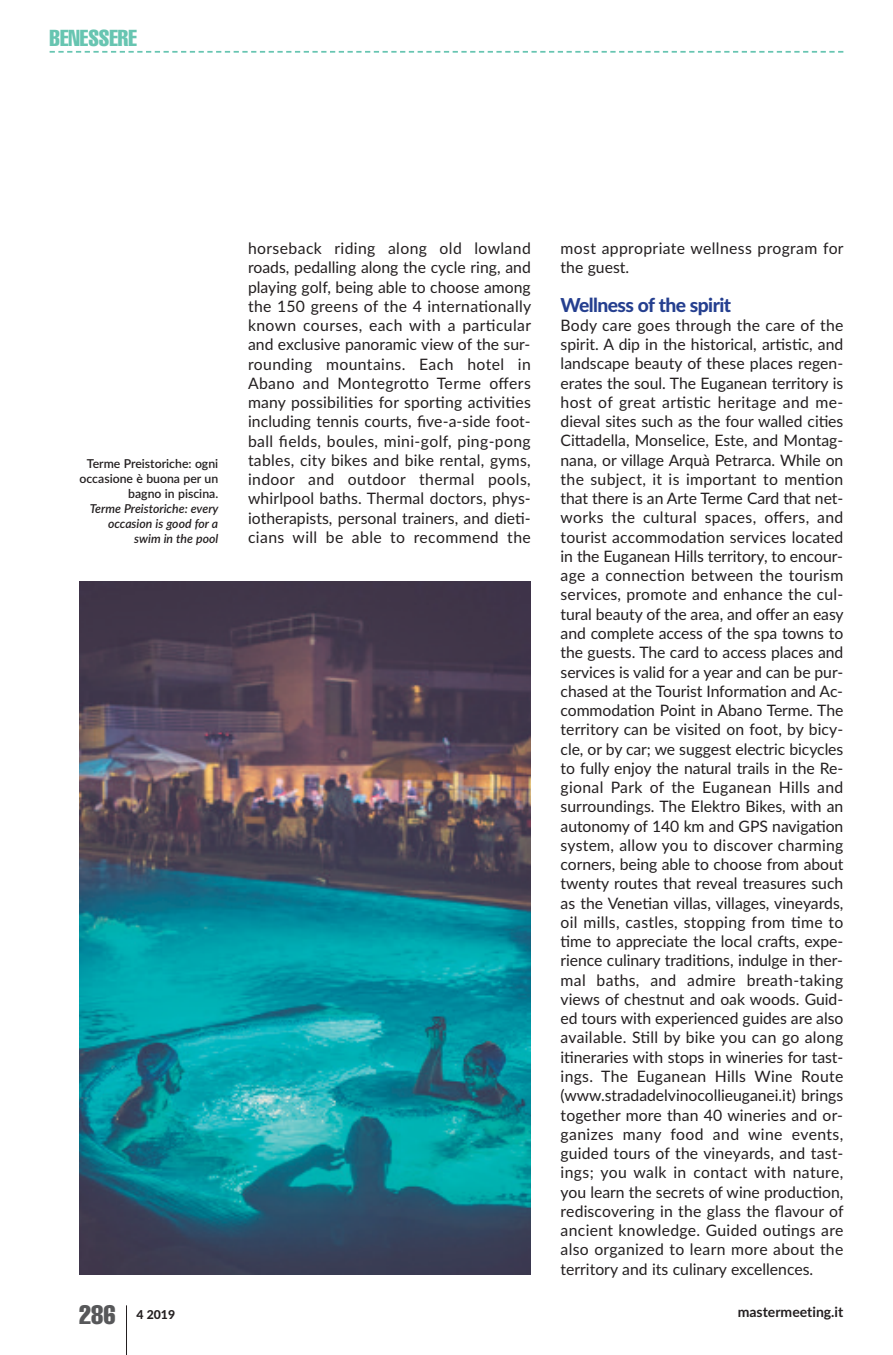
<style>
.page{position:relative;width:893px;height:1355px;background:#fff}
.page>*{position:absolute;margin:0;border:0;box-sizing:border-box;transform-origin:0 0}
.t1{font:extra-condensed 26.25px "Helvetica";color:#57585a}
.t2{font:extra-condensed 22.75px "Helvetica";color:#67c5b1}
.t3{font:800 19.25px "Lato";letter-spacing:-.03em;color:#253f8f}
.t4{font:15.75px/19.2px "Lato";letter-spacing:.005em;color:#231f20;text-align:justify}
.t5{font:15.75px/19.2px "Lato";letter-spacing:.025em;color:#231f20}
.t6{font:700 14px "Lato";color:#231f20}
.t7{font:600 12.25px/14.9px "Lato";color:#231f20;text-align:right}
.t8{font:italic 600 12.25px/14.9px "Lato";color:#231f20;text-align:right}
.t9{font:800 12.25px "Lato";color:#231f20}
</style>
<div class="page">
<hr style="left:126px;top:1305px;width:1px;height:49px;background:#231f20">
<svg style="left:50px;top:51px;width:793px;height:2px"></svg>
<img style="left:79px;top:581px;width:452px;height:693px">
<h2 class="t2" style="left:50px;top:30px;width:89px">BENESSERE</h2>
<p class="t7" style="left:80px;top:456px;width:140px">Terme Preistoriche: ogni occasione è buona per un bagno in piscina.</p>
<p class="t8" style="left:90px;top:501px;width:130px">Terme Preistoriche: every occasion is good for a swim in the pool</p>
<p class="t4" style="left:248px;top:239px;width:285px">horseback riding along old lowland roads, pedalling along the cycle ring, and playing golf, being able to choose among the 150 greens of the 4 internationally known courses, each with a particular and exclusive panoramic view of the sur&shy;rounding mountains. Each hotel in Abano and Montegrotto Terme offers many possibilities for sporting activities including tennis courts, five-a-side foot&shy;ball fields, boules, mini-golf, ping-pong tables, city bikes and bike rental, gyms, indoor and outdoor thermal pools, whirlpool baths. Thermal doctors, phys&shy;iotherapists, personal trainers, and dieti&shy;cians will be able to recommend the</p>
<p class="t5" style="left:561px;top:239px;width:285px">most appropriate wellness program for the guest.</p>
<p class="t3" style="left:561px;top:294px;width:172px">Wellness of the spirit</p>
<p class="t4" style="left:561px;top:316px;width:285px">Body care goes through the care of the spirit. A dip in the historical, artistic, and landscape beauty of these places regen&shy;erates the soul. The Euganean territory is host of great artistic heritage and me&shy;dieval sites such as the four walled cities Cittadella, Monselice, Este, and Montag&shy;nana, or village Arquà Petrarca. While on the subject, it is important to mention that there is an Arte Terme Card that net&shy;works the cultural spaces, offers, and tourist accommodation services located in the Euganean Hills territory, to encour&shy;age a connection between the tourism services, promote and enhance the cul&shy;tural beauty of the area, and offer an easy and complete access of the spa towns to the guests. The card to access places and services is valid for a year and can be pur&shy;chased at the Tourist Information and Ac&shy;commodation Point in Abano Terme. The territory can be visited on foot, by bicy&shy;cle, or by car; we suggest electric bicycles to fully enjoy the natural trails in the Re&shy;gional Park of the Euganean Hills and surroundings. The Elektro Bikes, with an autonomy of 140 km and GPS navigation system, allow you to discover charming corners, being able to choose from about twenty routes that reveal treasures such as the Venetian villas, villages, vineyards, oil mills, castles, stopping from time to time to appreciate the local crafts, expe&shy;rience culinary traditions, indulge in ther&shy;mal baths, and admire breath-taking views of chestnut and oak woods. Guid&shy;ed tours with experienced guides are also available. Still by bike you can go along itineraries with stops in wineries for tast&shy;ings. The Euganean Hills Wine Route (www.stradadelvinocollieuganei.it) brings together more than 40 wineries and or&shy;ganizes many food and wine events, guided tours of the vineyards, and tast&shy;ings; you walk in contact with nature, you learn the secrets of wine production, rediscovering in the glass the flavour of ancient knowledge. Guided outings are also organized to learn more about the territory and its culinary excellences.</p>
<h1 class="t1" style="left:79px;top:1305px;width:38px">286</h1>
<p class="t9" style="left:136px;top:1307px;width:40px">4 2019</p>
<p class="t6" style="left:738px;top:1303px;width:107px">mastermeeting.it</p>
</div>
